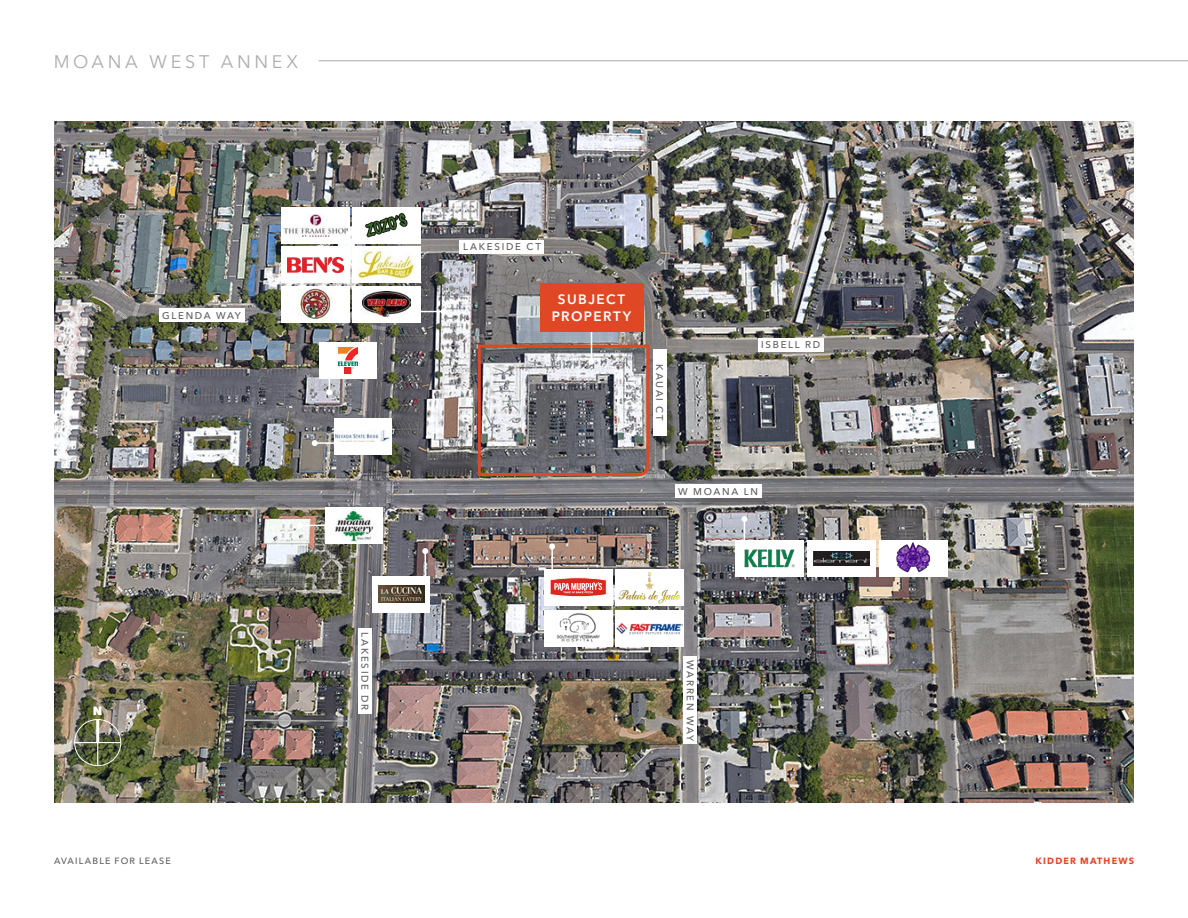
<style>
.page{position:relative;width:1188px;height:918px;background:#fff}
.page>*{position:absolute;margin:0;border:0;box-sizing:border-box;transform-origin:0 0}
.t1{font:18px "Avenir Next LT Pro";letter-spacing:.205em;color:#afabac}
.Subject_Property_Label_-_White_2023{font:600 13.5px/16.5px "Avenir Next LT Pro";letter-spacing:.105em;color:#fff;text-align:center}
.t2{font:800 12px "Avenir Next LT Pro";color:#fff}
.Street_Names_-_Ash_2023{font:500 9.75px "Avenir Next LT Pro";letter-spacing:.175em;color:#5e5d5d}
.t3{font:500 9px "Avenir Next LT Pro";letter-spacing:.13em;color:#5e5d5d}
.t4{font:700 9px "Avenir Next LT Pro";letter-spacing:.13em;color:#e04825}
</style>
<div class="page">
<img style="left:54px;top:122px;width:1080px;height:681px">
<div style="left:281px;top:207px;width:68px;height:36px;background:#fff"></div>
<img style="left:284px;top:214px;width:63px;height:23px">
<div style="left:353px;top:207px;width:68px;height:36px;background:#fff"></div>
<img style="left:365px;top:213px;width:43px;height:25px">
<div style="left:281px;top:247px;width:68px;height:36px;background:#fff"></div>
<img style="left:287px;top:257px;width:56px;height:15px">
<div style="left:353px;top:247px;width:68px;height:36px;background:#fff"></div>
<img style="left:357px;top:247px;width:58px;height:32px">
<div style="left:281px;top:286px;width:68px;height:36px;background:#fff"></div>
<img style="left:298px;top:288px;width:34px;height:33px">
<div style="left:353px;top:286px;width:68px;height:36px;background:#fff"></div>
<img style="left:362px;top:292px;width:49px;height:25px">
<div style="left:735px;top:540px;width:69px;height:36px;background:#fff"></div>
<img style="left:744px;top:549px;width:51px;height:19px">
<div style="left:807px;top:540px;width:68px;height:36px;background:#fff"></div>
<img style="left:813px;top:551px;width:56px;height:14px">
<div style="left:879px;top:540px;width:68px;height:36px;background:#fff"></div>
<img style="left:897px;top:542px;width:32px;height:31px">
<div style="left:319px;top:342px;width:58px;height:37px;background:#fff"></div>
<div style="left:345px;top:367px;width:6px;height:7px;background:#ed2525"></div>
<svg style="left:338px;top:347px;width:20px;height:22px"></svg>
<div style="left:334px;top:418px;width:58px;height:36px;background:#fff"></div>
<img style="left:336px;top:431px;width:53px;height:10px">
<div style="left:325px;top:507px;width:58px;height:36px;background:#fff"></div>
<img style="left:335px;top:507px;width:39px;height:35px">
<div style="left:372px;top:576px;width:58px;height:36px;background:#fff"></div>
<img style="left:378px;top:586px;width:46px;height:17px">
<div style="left:544px;top:570px;width:68px;height:36px;background:#fff"></div>
<svg style="left:550px;top:577px;width:57px;height:20px"></svg>
<div style="left:615px;top:570px;width:69px;height:36px;background:#fff"></div>
<img style="left:618px;top:572px;width:63px;height:31px">
<div style="left:544px;top:610px;width:68px;height:36px;background:#fff"></div>
<img style="left:556px;top:613px;width:44px;height:29px">
<div style="left:615px;top:610px;width:69px;height:37px;background:#fff"></div>
<img style="left:616px;top:622px;width:67px;height:13px">
<div style="left:74px;top:719px;width:47px;height:47px;border:1px solid #fff;border-radius:50%"></div>
<hr style="left:96px;top:720px;width:3px;height:23px;background:#fff">
<hr style="left:75px;top:742px;width:46px;height:1px;background:#fff">
<svg style="left:97px;top:743px;width:1px;height:23px"></svg>
<hr style="left:591px;top:322px;width:1px;height:39px;background:#fff">
<img style="left:476px;top:343px;width:175px;height:134px">
<div style="left:540px;top:283px;width:103px;height:49px;background:#e04825"></div>
<div style="left:675px;top:484px;width:86px;height:14px;background:#fff"></div>
<div style="left:684px;top:657px;width:13px;height:87px;background:#fff"></div>
<div style="left:358px;top:629px;width:14px;height:85px;background:#fff"></div>
<div style="left:653px;top:349px;width:14px;height:87px;background:#fff"></div>
<div style="left:758px;top:338px;width:66px;height:14px;background:#fff"></div>
<div style="left:460px;top:240px;width:84px;height:14px;background:#fff"></div>
<div style="left:159px;top:309px;width:85px;height:13px;background:#fff"></div>
<svg style="left:741px;top:516px;width:6px;height:24px"></svg>
<hr style="left:551px;top:546px;width:2px;height:32px;background:#fff">
<svg style="left:549px;top:543px;width:6px;height:6px"></svg>
<hr style="left:425px;top:551px;width:1px;height:32px;background:#fff">
<svg style="left:422px;top:548px;width:6px;height:6px"></svg>
<hr style="left:300px;top:525px;width:32px;height:1px;background:#fff">
<svg style="left:297px;top:522px;width:6px;height:6px"></svg>
<hr style="left:315px;top:442px;width:32px;height:2px;background:#fff">
<svg style="left:312px;top:440px;width:6px;height:6px"></svg>
<hr style="left:329px;top:360px;width:1px;height:32px;background:#fff">
<svg style="left:326px;top:389px;width:6px;height:6px"></svg>
<hr style="left:412px;top:311px;width:32px;height:1px;background:#fff">
<svg style="left:441px;top:309px;width:6px;height:6px"></svg>
<hr style="left:319px;top:61px;width:869px;height:1px;background:#afabac">
<h1 class="t1" style="left:54px;top:51px;width:246px">MOANA WEST ANNEX</h1>
<p class="Street_Names_-_Ash_2023" style="left:162px;top:310px;width:80px">GLENDA WAY</p>
<p class="t2" style="left:93px;top:703px;width:11px">N</p>
<p class="Street_Names_-_Ash_2023" style="left:371px;top:632px;width:80px;rotate:90deg">LAKESIDE DR</p>
<p class="Street_Names_-_Ash_2023" style="left:463px;top:241px;width:79px">LAKESIDE CT</p>
<p class="Subject_Property_Label_-_White_2023" style="left:552px;top:291px;width:81px">SUBJECT<br>PROPERTY</p>
<p class="Street_Names_-_Ash_2023" style="left:666px;top:364px;width:58px;rotate:90deg">KAUAI CT</p>
<p class="Street_Names_-_Ash_2023" style="left:761px;top:339px;width:61px">ISBELL RD</p>
<p class="Street_Names_-_Ash_2023" style="left:678px;top:486px;width:81px">W MOANA LN</p>
<p class="Street_Names_-_Ash_2023" style="left:696px;top:660px;width:82px;rotate:90deg">WARREN WAY</p>
<p class="t3" style="left:54px;top:855px;width:118px">AVAILABLE FOR LEASE</p>
<p class="t4" style="left:1036px;top:855px;width:100px">KIDDER MATHEWS</p>
</div>
